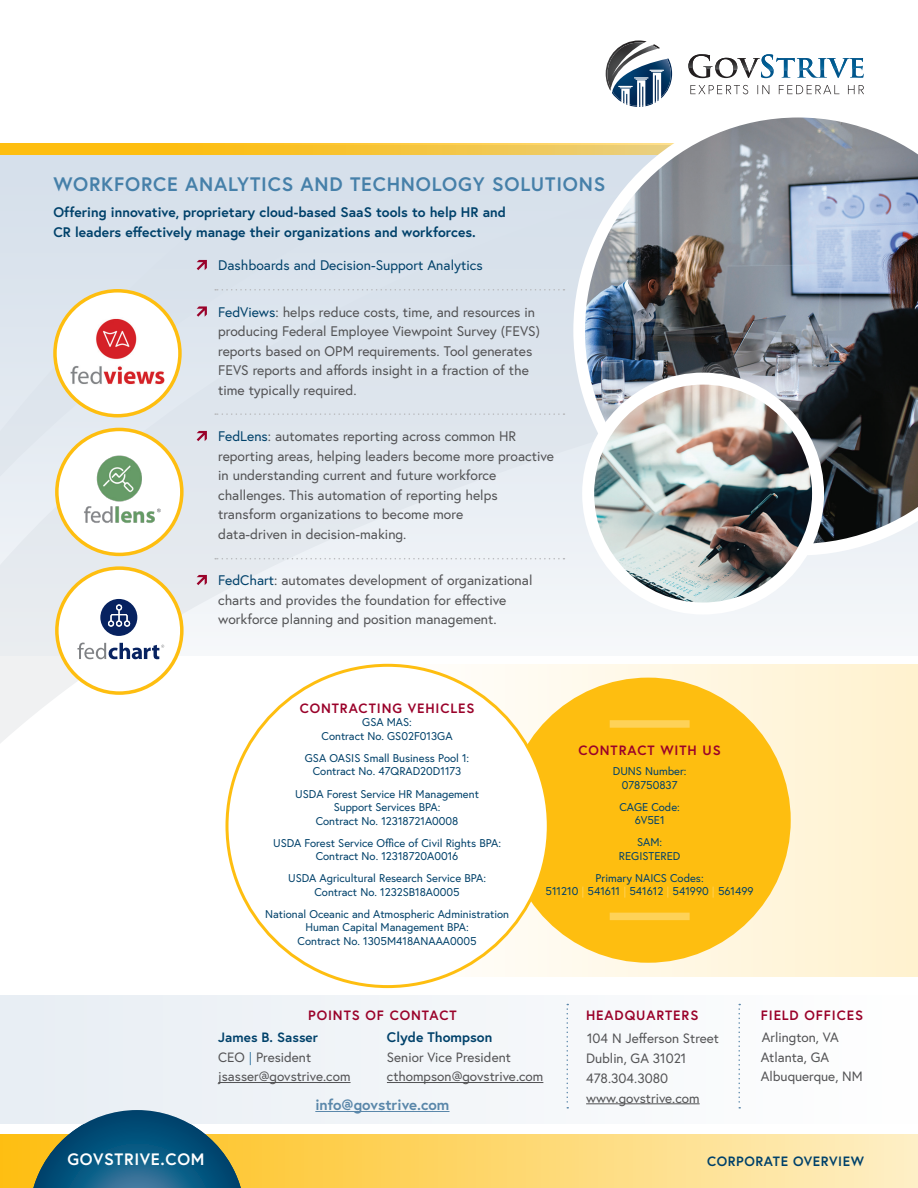
<style>
.page{position:relative;width:918px;height:1188px;background:#fff}
.page>*{position:absolute;margin:0;border:0;box-sizing:border-box;transform-origin:0 0}
.Subheads_Lt_Slate_Bl{font:700 19.5px "Europa";letter-spacing:.04em;color:#4680a9}
.t1{font:700 16.5px "Europa";letter-spacing:.04em;color:#fff}
.Body_copy{font:700 15px "Europa";color:#5a87aa}
.Body_copy-2{font:13.8px/19.5px "Europa";color:#535355}
.Intro_copy_dark_blue{font:700 13.8px/19.5px "Europa";color:#00416a}
.t2{font:13.8px "Europa";color:#00416a}
.Body_copy-3{font:13.5px/19.5px "Europa";color:#535355}
.t3{font:700 13.5px "Europa";letter-spacing:.065em;color:#9a022a}
.t4{font:700 13.5px "Europa";letter-spacing:.04em;color:#00416a}
.t5{font:700 13.5px "Europa";color:#00416a}
.t6{font:11.25px/13.5px "Europa";color:#00416a;text-align:center}
.s1{color:#00416a}
.s2{color:#fed258}
.s3{color:#4680a9}
</style>
<div class="page">
<svg style="left:606px;top:40px;width:66px;height:66px"></svg>
<svg style="left:688px;top:54px;width:176px;height:24px"></svg>
<svg style="left:690px;top:85px;width:174px;height:9px"></svg>
<svg style="left:0;top:1134px;width:918px;height:54px;background:#feda79"></svg>
<svg style="left:0;top:656px;width:394px;height:92px"></svg>
<svg style="left:401px;top:664px;width:517px;height:312px;background:#fef4d9"></svg>
<div style="left:0;top:995px;width:918px;height:129px;background:#f3f6f9"></div>
<hr style="left:218px;top:1082px;width:133px;height:1px;background:#535355">
<hr style="left:387px;top:1082px;width:156px;height:1px;background:#535355">
<div style="left:0;top:145px;width:918px;height:511px;background:linear-gradient(to bottom,#d2dce8,#f1f3f5)"></div>
<div style="left:55px;top:291px;width:125px;height:125px;background:#fff;border-radius:50%"></div>
<img style="left:71px;top:313px;width:93px;height:72px">
<div style="left:53px;top:289px;width:129px;height:128px;border:3px solid #febe10;border-radius:50%"></div>
<svg style="left:57px;top:429px;width:125px;height:125px"></svg>
<img style="left:70px;top:443px;width:99px;height:99px">
<div style="left:55px;top:428px;width:129px;height:128px;border:3px solid #febe10;border-radius:50%"></div>
<svg style="left:0;top:144px;width:573px;height:11px;background:#f8c22c"></svg>
<svg style="left:29px;top:1110px;width:216px;height:78px"></svg>
<svg style="left:197px;top:260px;width:10px;height:10px"></svg>
<svg style="left:197px;top:306px;width:10px;height:11px"></svg>
<svg style="left:197px;top:431px;width:10px;height:10px"></svg>
<svg style="left:197px;top:575px;width:10px;height:10px"></svg>
<div style="left:506px;top:678px;width:285px;height:285px;background:#febe10;border-radius:50%"></div>
<div style="left:610px;top:720px;width:80px;height:8px;background:#fed258"></div>
<div style="left:610px;top:913px;width:80px;height:7px;background:#fed258"></div>
<svg style="left:215px;top:413px;width:349px;height:2px"></svg>
<svg style="left:215px;top:289px;width:349px;height:2px"></svg>
<hr style="left:586px;top:1104px;width:114px;height:1px;background:#535355">
<svg style="left:567px;top:1004px;width:1px;height:105px"></svg>
<svg style="left:738px;top:1004px;width:2px;height:105px"></svg>
<img style="left:573px;top:106px;width:345px;height:449px">
<img style="left:588px;top:379px;width:230px;height:230px;border-radius:115px">
<div style="left:582px;top:373px;width:242px;height:242px;border:12px solid #fff;border-radius:50%"></div>
<div style="left:227px;top:665px;width:321px;height:322px;background:#fff;border-radius:50%"></div>
<hr style="left:315px;top:1111px;width:135px;height:1px;background:#5a87aa">
<div style="left:57px;top:568px;width:125px;height:125px;background:#fff;border-radius:50%"></div>
<svg style="left:100px;top:599px;width:37px;height:37px"></svg>
<svg style="left:77px;top:643px;width:87px;height:16px"></svg>
<div style="left:55px;top:566px;width:129px;height:129px;border:3px solid #febe10;border-radius:50%"></div>
<svg style="left:215px;top:558px;width:349px;height:1px"></svg>
<p class="Subheads_Lt_Slate_Bl" style="left:53px;top:171px;width:553px">WORKFORCE ANALYTICS AND TECHNOLOGY SOLUTIONS</p>
<p class="Intro_copy_dark_blue" style="left:53px;top:202px;width:454px">Offering innovative, proprietary cloud-based SaaS tools to help HR and<br>CR leaders effectively manage their organizations and workforces.</p>
<p class="t2" style="left:218px;top:256px;width:266px">Dashboards and Decision-Support Analytics</p>
<p class="Body_copy-2" style="left:218px;top:302px;width:323px"><span class="s1">FedViews</span>: helps reduce costs, time, and resources in producing Federal Employee Viewpoint Survey (FEVS) reports based on OPM requirements. Tool generates FEVS reports and affords insight in a fraction of the time typically required.</p>
<p class="Body_copy-2" style="left:218px;top:426px;width:337px"><span class="s1">FedLens</span>: automates reporting across common HR reporting areas, helping leaders become more proactive in understanding current and future workforce challenges. This automation of reporting helps transform organizations to become more<br>data-driven in decision-making.</p>
<p class="Body_copy-2" style="left:218px;top:570px;width:316px"><span class="s1">FedChart</span>: automates development of organizational charts and provides the foundation for effective workforce planning and position management.</p>
<p class="t3" style="left:300px;top:699px;width:176px">CONTRACTING VEHICLES</p>
<p class="t6" style="left:322px;top:715px;width:132px">GSA MAS:<br>Contract No. GS02F013GA</p>
<p class="t6" style="left:305px;top:751px;width:166px">GSA OASIS Small Business Pool 1:<br>Contract No. 47QRAD20D1173</p>
<p class="t6" style="left:295px;top:787px;width:185px">USDA Forest Service HR Management<br>Support Services BPA:<br>Contract No. 12318721A0008</p>
<p class="t6" style="left:273px;top:836px;width:229px">USDA Forest Service Office of Civil Rights BPA:<br>Contract No. 12318720A0016</p>
<p class="t6" style="left:288px;top:871px;width:199px">USDA Agricultural Research Service BPA:<br>Contract No. 1232SB18A0005</p>
<p class="t6" style="left:265px;top:907px;width:246px">National Oceanic and Atmospheric Administration<br>Human Capital Management BPA:<br>Contract No. 1305M418ANAAA0005</p>
<p class="t3" style="left:579px;top:741px;width:144px">CONTRACT WITH US</p>
<p class="t6" style="left:613px;top:764px;width:75px">DUNS Number:<br>078750837</p>
<p class="t6" style="left:619px;top:800px;width:62px">CAGE Code:<br>6V5E1</p>
<p class="t6" style="left:619px;top:835px;width:63px">SAM:<br>REGISTERED</p>
<p class="t6" style="left:546px;top:871px;width:210px">Primary NAICS Codes:<br>511210 <span class="s2">|</span> 541611 <span class="s2">|</span> 541612 <span class="s2">|</span> 541990 <span class="s2">|</span> 561499</p>
<p class="t3" style="left:308px;top:1006px;width:150px">POINTS OF CONTACT</p>
<p class="t5" style="left:218px;top:1029px;width:101px">James B. Sasser</p>
<p class="Body_copy-3" style="left:218px;top:1047px;width:134px">CEO <span class="s3">|</span> President jsasser@govstrive.com</p>
<p class="Intro_copy_dark_blue" style="left:387px;top:1028px;width:107px">Clyde Thompson</p>
<p class="Body_copy-3" style="left:387px;top:1047px;width:158px">Senior Vice President cthompson@govstrive.com</p>
<p class="Body_copy" style="left:315px;top:1095px;width:136px">info@govstrive.com</p>
<p class="t1" style="left:68px;top:1148px;width:138px">GOVSTRIVE.COM</p>
<p class="t3" style="left:586px;top:1006px;width:114px">HEADQUARTERS</p>
<p class="Body_copy-3" style="left:586px;top:1028px;width:134px;line-height:20px">104 N Jefferson Street<br>Dublin, GA 31021<br>478.304.3080 www.govstrive.com</p>
<p class="t3" style="left:761px;top:1006px;width:104px">FIELD OFFICES</p>
<p class="Body_copy-3" style="left:761px;top:1028px;width:103px">Arlington, VA<br>Atlanta, GA<br>Albuquerque, NM</p>
<p class="t4" style="left:707px;top:1152px;width:158px">CORPORATE OVERVIEW</p>
</div>
